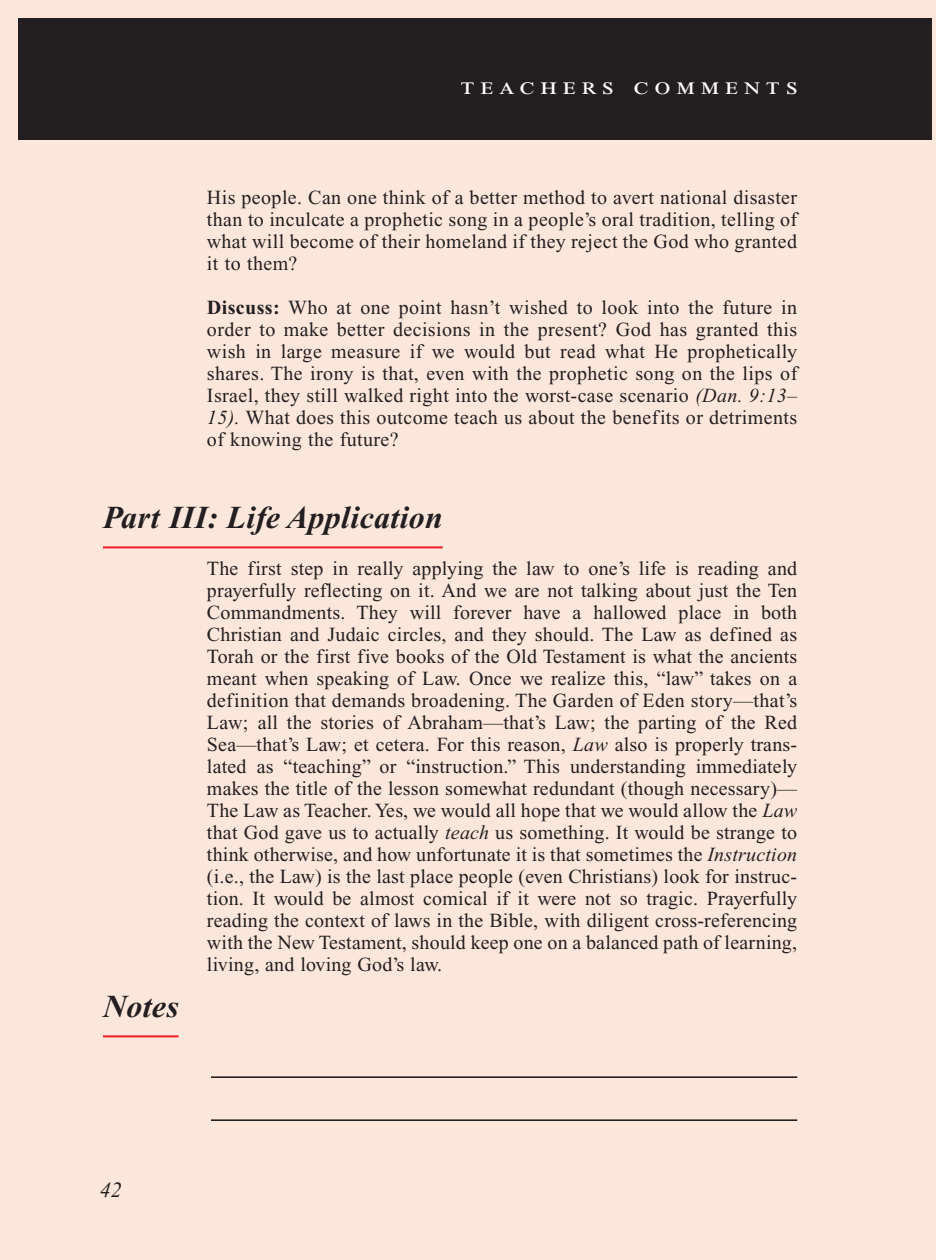
<style>
.page{position:relative;width:936px;height:1260px;background:#fde7dc}
.page>*{position:absolute;margin:0;border:0;box-sizing:border-box;transform-origin:0 0}
.Main_Head_Teachers_C{font:italic 700 32px "Times New Roman PS Std";letter-spacing:.01em;color:#231f20}
.Teachers_Comments_He{font:24px "Times New Roman PS Std";letter-spacing:.2em;color:#fff;scale:1.2 1}
.PageNumbers{font:italic 22px "Times New Roman PS Std";color:#231f20}
.Objectives_Body_Text{font:20px/22px "Times New Roman PS Std";letter-spacing:.02em;color:#231f20;text-align:justify}
.s1{font-weight:700}
.s2{font-style:italic}
</style>
<div class="page">
<div style="left:18px;top:18px;width:914px;height:122px;background:#231f20"></div>
<hr style="left:103px;top:546px;width:340px;height:2px;background:#ee1d23">
<hr style="left:103px;top:1035px;width:76px;height:2px;background:#ee1d23">
<hr style="left:211px;top:1076px;width:586px;height:2px;background:#231f20">
<hr style="left:211px;top:1119px;width:586px;height:2px;background:#231f20">
<p class="Teachers_Comments_He" style="left:461px;top:73px;width:283px">teachers comments</p>
<p class="Objectives_Body_Text" style="left:207px;top:187px;width:592px">His people. Can one think of a better method to avert national disaster than to inculcate a prophetic song in a people’s oral tradition, telling of what will become of their homeland if they reject the God who granted it to them?</p>
<p class="Objectives_Body_Text" style="left:207px;top:297px;width:592px"><span class="s1">Discuss:</span> Who at one point hasn’t wished to look into the future in order to make better decisions in the present? God has granted this wish in large measure if we would but read what He prophetically shares. The irony is that, even with the prophetic song on the lips of Israel, they still walked right into the worst-case scenario <span class="s2">(Dan. 9:13– 15).</span> What does this outcome teach us about the benefits or detriments of knowing the future?</p>
<p class="Main_Head_Teachers_C" style="left:103px;top:501px;width:342px">Part III: Life Application</p>
<p class="Objectives_Body_Text" style="left:207px;top:558px;width:592px">The first step in really applying the law to one’s life is reading and prayerfully reflecting on it. And we are not talking about just the Ten Commandments. They will forever have a hallowed place in both Christian and Judaic circles, and they should. The Law as defined as Torah or the first five books of the Old Testament is what the ancients meant when speaking of Law. Once we realize this, “law” takes on a definition that demands broadening. The Garden of Eden story—that’s Law; all the stories of Abraham—that’s Law; the parting of the Red Sea—that’s Law; et cetera. For this reason, <span class="s2">Law</span> also is properly trans&shy;lated as “teaching” or “instruction.” This understanding immediately makes the title of the lesson somewhat redundant (though necessary)— The Law as Teacher. Yes, we would all hope that we would allow the <span class="s2">Law </span>that God gave us to actually <span class="s2">teach</span> us something. It would be strange to think otherwise, and how unfortunate it is that sometimes the <span class="s2">Instruction </span>(i.e., the Law) is the last place people (even Christians) look for instruc&shy;tion. It would be almost comical if it were not so tragic. Prayerfully reading the context of laws in the Bible, with diligent cross-referencing with the New Testament, should keep one on a balanced path of learning, living, and loving God’s law.</p>
<p class="Main_Head_Teachers_C" style="left:103px;top:990px;width:77px">Notes</p>
<p class="PageNumbers" style="left:100px;top:1178px;width:23px">42</p>
</div>
